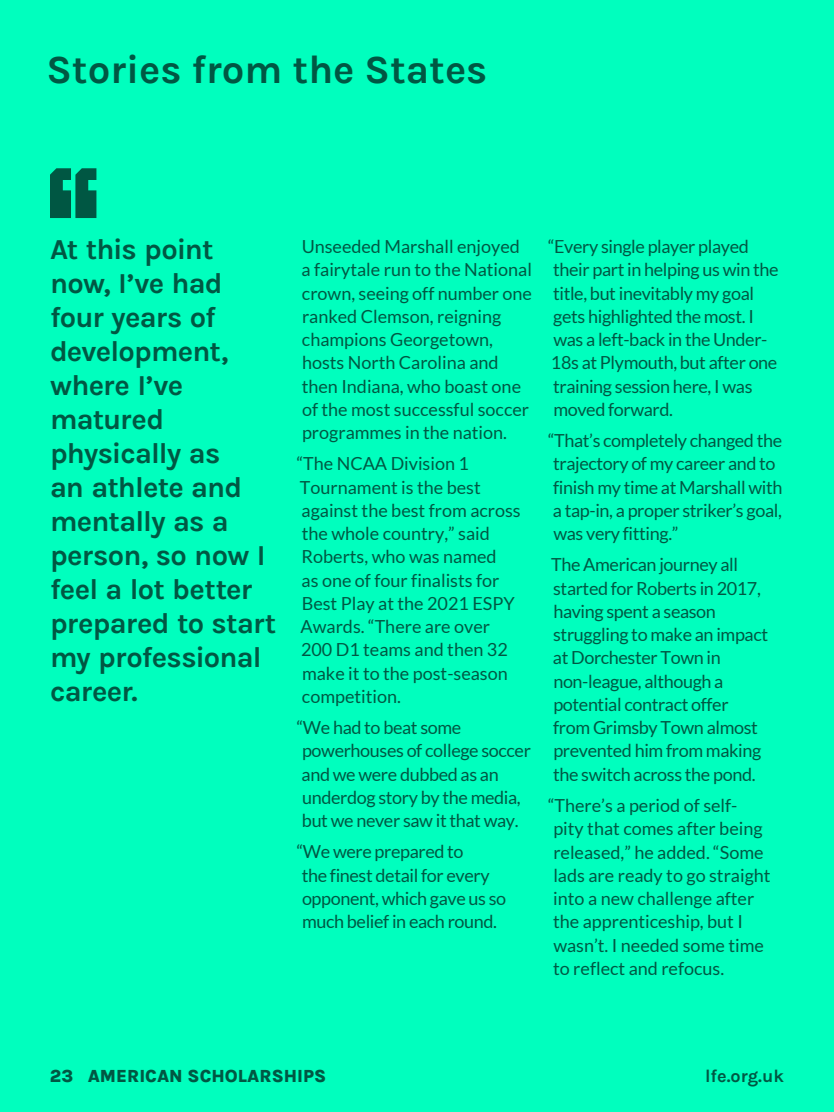
<style>
.page{position:relative;width:834px;height:1112px;background:#00ffbe}
.page>*{position:absolute;margin:0;border:0;box-sizing:border-box;transform-origin:0 0}
.t1{font:700 40px "Karla";color:#005743}
.t2{font:700 29px/34px "Karla";letter-spacing:-.025em;color:#005743}
.t3{font:18px/23.2px "Lato";letter-spacing:-.02em;color:#005743}
.t4{font:18px/23.2px "Lato";color:#005743}
.t5{font:800 18px "Karla";color:#005743}
.t6{font:700 18px "Karla";color:#005743}
</style>
<div class="page">
<svg style="left:50px;top:168px;width:46px;height:50px"></svg>
<h1 class="t1" style="left:46px;top:43px;width:442px">Stories from the States</h1>
<h2 class="t2" style="left:50px;top:231px;width:228px">At this point now, I’ve had four years of development, where I’ve matured physically as<br>an athlete and mentally as a person, so now I feel a lot better prepared to start my professional career.</h2>
<p class="t4" style="left:302px;top:235px;width:232px">Unseeded Marshall enjoyed a fairytale run to the National crown, seeing off number one ranked Clemson, reigning champions Georgetown, hosts North Carolina and then Indiana, who boast one of the most successful soccer programmes in the nation.</p>
<p class="t4" style="left:297px;top:452px;width:226px">“The NCAA Division 1<br>Tournament is the best against the best from across the whole country,” said<br>Roberts, who was named<br>as one of four finalists for<br>Best Play at the 2021 ESPY<br>Awards. “There are over<br>200 D1 teams and then 32 make it to the post-season competition.</p>
<p class="t3" style="left:297px;top:716px;width:236px">“We had to beat some powerhouses of college soccer and we were dubbed as an underdog story by the media, but we never saw it that way.</p>
<p class="t3" style="left:297px;top:840px;width:211px">“We were prepared to<br>the finest detail for every opponent, which gave us so much belief in each round.</p>
<p class="t3" style="left:548px;top:235px;width:232px">“Every single player played their part in helping us win the title, but inevitably my goal gets highlighted the most. I was a left-back in the Under-<br>18s at Plymouth, but after one training session here, I was moved forward.</p>
<p class="t3" style="left:548px;top:429px;width:236px">“That’s completely changed the trajectory of my career and to finish my time at Marshall with a tap-in, a proper striker’s goal, was very fitting.”</p>
<p class="t3" style="left:551px;top:553px;width:218px">The American journey all started for Roberts in 2017, having spent a season struggling to make an impact at Dorchester Town in non-league, although a potential contract offer<br>from Grimsby Town almost prevented him from making the switch across the pond.</p>
<p class="t4" style="left:548px;top:794px;width:224px">“There’s a period of self&shy;pity that comes after being released,” he added. “Some lads are ready to go straight into a new challenge after the apprenticeship, but I wasn’t. I needed some time to reflect and refocus.</p>
<p class="t5" style="left:50px;top:1063px;width:278px">23 AMERICAN SCHOLARSHIPS</p>
<p class="t6" style="left:705px;top:1064px;width:80px">lfe.org.uk</p>
</div>
